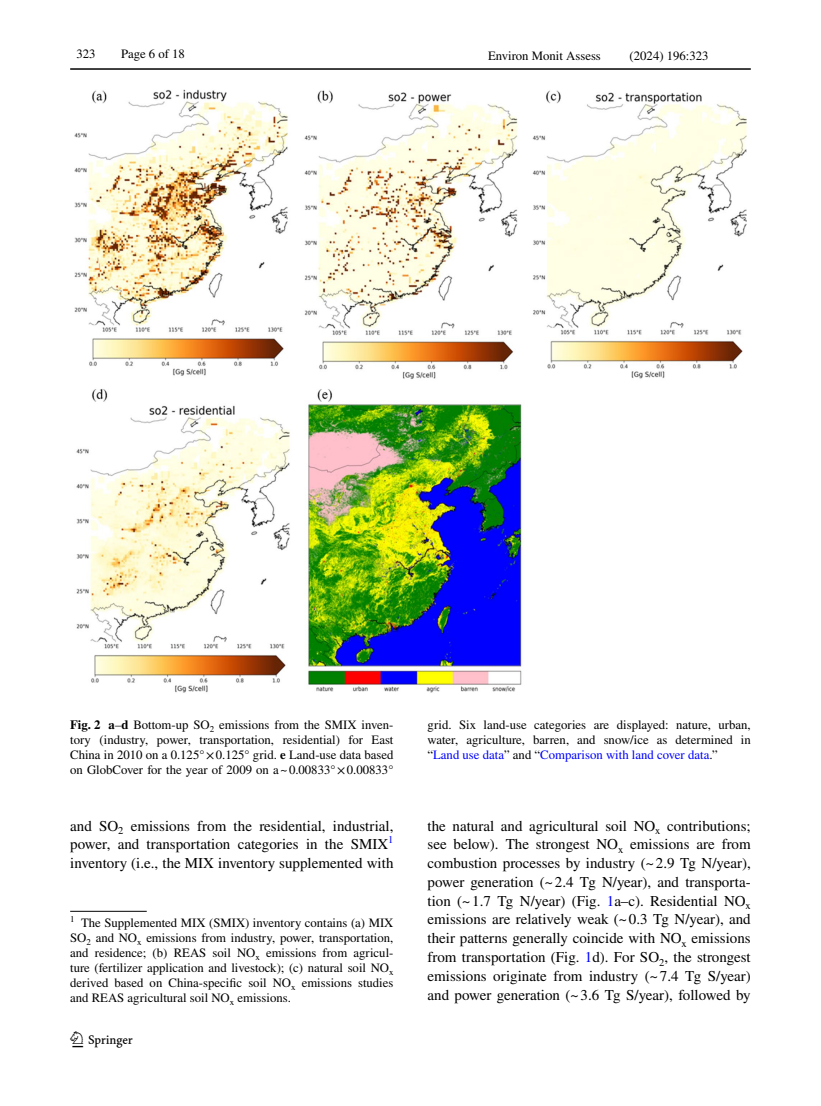
<style>
.page{position:relative;width:821px;height:1106px;background:#fff}
.page>*{position:absolute;margin:0;border:0;box-sizing:border-box;transform-origin:0 0}
.t1{font:22.5px "Springnew Regular 2";color:#000}
.t2{font:15px/18.8px "STIX";color:#000;text-align:justify}
.t3{font:12.75px/15px "STIX";color:#000;text-align:justify}
.s1{font-weight:700}
.s2{color:#00f}
</style>
<div class="page">
<hr style="left:70px;top:68px;width:680px;height:2px;background:#000">
<img style="left:74px;top:89px;width:672px;height:604px">
<hr style="left:70px;top:910px;width:77px;height:1px;background:#000">
<p class="t3" style="left:77px;top:47px;width:21px">323</p>
<p class="t3" style="left:121px;top:47px;width:65px">Page 6 of 18</p>
<p class="t3" style="left:488px;top:49px;width:114px">Environ Monit Assess</p>
<p class="t3" style="left:629px;top:49px;width:80px">(2024) 196:323</p>
<p class="t3" style="left:70px;top:717px;width:325px"><span class="s1">Fig. 2 a</span>–<span class="s1">d</span> Bottom-up SO<sub>2</sub> emissions from the SMIX inven&shy;tory (industry, power, transportation, residential) for East China in 2010 on a 0.125°×0.125° grid. <span class="s1">e</span> Land-use data based on GlobCover for the year of 2009 on a~0.00833°×0.00833°</p>
<p class="t3" style="left:427px;top:717px;width:325px">grid. Six land-use categories are displayed: nature, urban, water, agriculture, barren, and snow/ice as determined in “<span class="s2">Land use data</span>” and “<span class="s2">Comparison with land cover data</span>.”</p>
<p class="t2" style="left:70px;top:817px;width:325px">and SO<sub>2</sub> emissions from the residential, industrial, power, and transportation categories in the SMIX<sup>1 </sup>inventory (i.e., the MIX inventory supplemented with</p>
<p class="t2" style="left:427px;top:817px;width:325px">the natural and agricultural soil NO<sub>x</sub> contributions; see below). The strongest NO<sub>x</sub> emissions are from combustion processes by industry (~2.9 Tg N/year), power generation (~2.4 Tg N/year), and transporta&shy;tion (~1.7 Tg N/year) (Fig. <span class="s2">1</span>a–c). Residential NO<sub>x </sub>emissions are relatively weak (~0.3 Tg N/year), and their patterns generally coincide with NO<sub>x</sub> emissions from transportation (Fig. <span class="s2">1</span>d). For SO<sub>2</sub>, the strongest emissions originate from industry (~7.4 Tg S/year) and power generation (~3.6 Tg S/year), followed by</p>
<p class="t3" style="left:70px;top:915px;width:325px"><sup>1</sup> The Supplemented MIX (SMIX) inventory contains (a) MIX SO<sub>2</sub> and NO<sub>x</sub> emissions from industry, power, transportation, and residence; (b) REAS soil NO<sub>x</sub> emissions from agricul&shy;ture (fertilizer application and livestock); (c) natural soil NO<sub>x </sub>derived based on China-specific soil NO<sub>x</sub> emissions studies and REAS agricultural soil NO<sub>x</sub> emissions.</p>
<h1 class="t1" style="left:72px;top:1031px;width:62px">1 3</h1>
</div>
